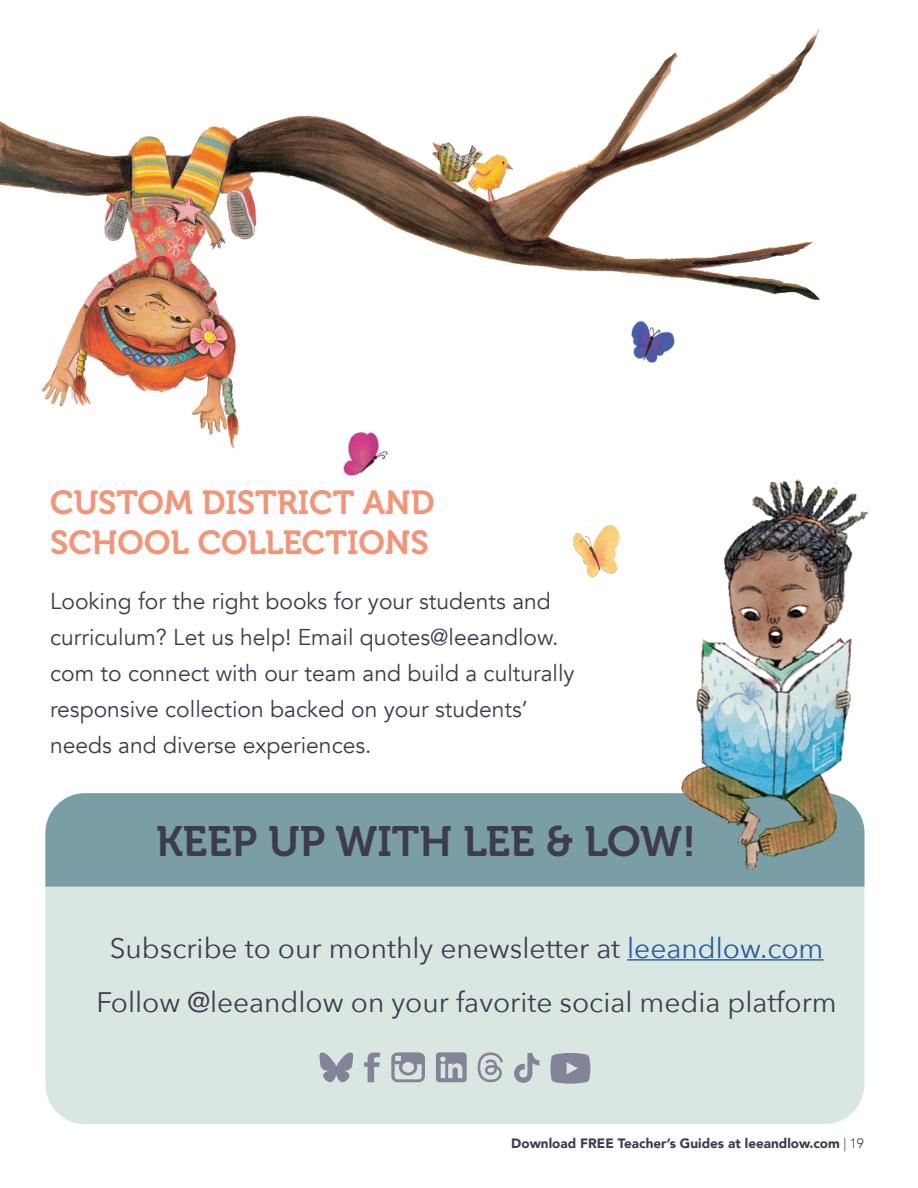
<style>
.page{position:relative;width:918px;height:1188px;background:#fff}
.page>*{position:absolute;margin:0;border:0;box-sizing:border-box;transform-origin:0 0}
.t1{font:42.3px "Museo 700";color:#3e3b51}
.t2{font:33.3px/39.9px "Museo 700";color:#f69375}
.t3{font:28.2px/53.8px "Avenir Next";color:#3e3b51;text-align:center}
.t4{font:22.8px/36px "Avenir";color:#3e3b51}
.t5{font:900 13.5px "Avenir";color:#3e3b51}
.s1{color:#215e9e}
.s2{font-weight:300}
</style>
<div class="page">
<div style="left:45px;top:793px;width:819px;height:331px;background:#dae7e1;border-radius:40px"></div>
<div style="left:45px;top:793px;width:598px;height:94px;background:#7a9ea5"></div>
<img style="left:0;top:29px;width:820px;height:420px">
<img style="left:573px;top:520px;width:48px;height:58px">
<img style="left:600px;top:297px;width:89px;height:86px">
<img style="left:302px;top:417px;width:94px;height:59px">
<hr style="left:627px;top:959px;width:197px;height:2px;background:#215e9e">
<svg style="left:391px;top:1052px;width:34px;height:30px"></svg>
<svg style="left:364px;top:1052px;width:16px;height:30px"></svg>
<svg style="left:478px;top:1052px;width:25px;height:30px"></svg>
<svg style="left:320px;top:1052px;width:33px;height:31px"></svg>
<svg style="left:436px;top:1052px;width:31px;height:30px"></svg>
<svg style="left:514px;top:1053px;width:25px;height:30px"></svg>
<svg style="left:550px;top:1053px;width:40px;height:31px"></svg>
<img style="left:643px;top:479px;width:227px;height:410px">
<h2 class="t2" style="left:50px;top:483px;width:386px">CUSTOM DISTRICT AND<br>SCHOOL COLLECTIONS</h2>
<p class="t4" style="left:50px;top:583px;width:526px">Looking for the right books for your students and curriculum? Let us help! Email quotes@leeandlow. com to connect with our team and build a culturally responsive collection backed on your students’ needs and diverse experiences.</p>
<h1 class="t1" style="left:156px;top:818px;width:542px">KEEP UP WITH LEE &amp; LOW!</h1>
<p class="t3" style="left:96px;top:920px;width:742px">Subscribe to our monthly enewsletter at <span class="s1">leeandlow.com<br></span>Follow @leeandlow on your favorite social media platform</p>
<p class="t5" style="left:511px;top:1131px;width:354px">Download FREE Teacher’s Guides at leeandlow.com <span class="s2">| 19</span></p>
</div>
